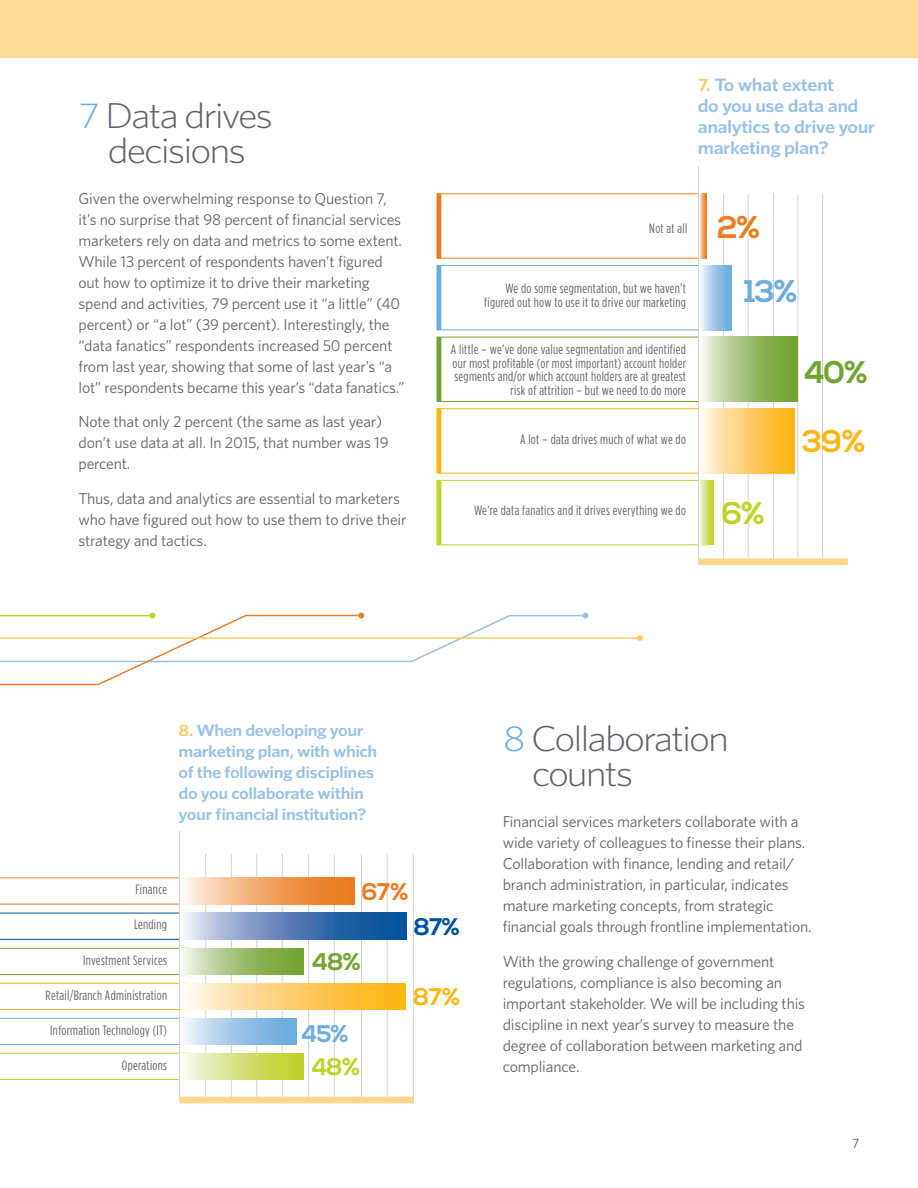
<style>
.page{position:relative;width:918px;height:1188px;background:#fff}
.page>*{position:absolute;margin:0;border:0;box-sizing:border-box;transform-origin:0 0}
.t1{font:300 36px/34.5px "Whitney";letter-spacing:-.05em;color:#5f6369;text-align:center;scale:1.12 1}
.t2{font:700 31.2px "Nexa";color:#73a432}
.t3{font:700 31.2px "Nexa";color:#fcb615}
.t4{font:700 31.2px "Nexa";color:#6caddf}
.t5{font:700 31.2px "Nexa";color:#ea7d22}
.t6{font:700 31.2px "Nexa";color:#c0d32b}
.t7{font:700 24px "Nexa";color:#c0d32b}
.t8{font:700 24px "Nexa";color:#fcb615}
.t9{font:700 24px "Nexa";color:#73a432}
.t10{font:700 24px "Nexa";color:#ea7d22}
.t11{font:700 24px "Nexa";color:#6caddf}
.t12{font:700 24px "Nexa";color:#01529a}
.t13{font:600 18px/21px "Whitney";letter-spacing:-.025em;color:#98c2e7;scale:1.12 1}
.t14{font:600 16.5px/21px "Whitney";letter-spacing:-.025em;color:#98c2e7;scale:1.12 1}
.t15{font:15.75px/21px "Whitney";letter-spacing:-.01em;color:#5f6369}
.t16{font:13.5px/13.5px "Gotham Condensed";letter-spacing:.025em;color:#5f6369;text-align:right}
.t17{font:300 13.5px "Whitney";color:#231f20}
.s1{color:#6caddf}
.s2{color:#feca66}
</style>
<div class="page">
<svg style="left:0;top:878px;width:179px;height:26px"></svg>
<svg style="left:0;top:913px;width:179px;height:27px"></svg>
<svg style="left:0;top:948px;width:179px;height:27px"></svg>
<svg style="left:0;top:983px;width:179px;height:27px"></svg>
<svg style="left:0;top:1018px;width:179px;height:27px"></svg>
<svg style="left:0;top:1053px;width:179px;height:27px"></svg>
<div style="left:437px;top:337px;width:305px;height:65px;border:1px solid #73a432"></div>
<div style="left:437px;top:265px;width:286px;height:65px;border:1px solid #6caddf"></div>
<div style="left:437px;top:480px;width:269px;height:65px;border:1px solid #c0d32b"></div>
<hr style="left:748px;top:194px;width:1px;height:367px;background:#d1d2d4">
<hr style="left:773px;top:194px;width:1px;height:365px;background:#d1d2d4">
<hr style="left:798px;top:194px;width:1px;height:364px;background:#d1d2d4">
<hr style="left:822px;top:194px;width:1px;height:364px;background:#d1d2d4">
<hr style="left:723px;top:194px;width:1px;height:365px;background:#d1d2d4">
<svg style="left:701px;top:409px;width:94px;height:64px;background:#fdcf71"></svg>
<svg style="left:699px;top:337px;width:99px;height:65px;background:#a5c37b"></svg>
<svg style="left:699px;top:265px;width:33px;height:65px;background:#a4caea"></svg>
<svg style="left:699px;top:194px;width:7px;height:64px"></svg>
<svg style="left:699px;top:480px;width:15px;height:65px"></svg>
<hr style="left:698px;top:166px;width:1px;height:393px;background:#d1d2d4">
<div style="left:698px;top:558px;width:150px;height:7px;background:#fed78f"></div>
<hr style="left:437px;top:337px;width:4px;height:65px;background:#73a432">
<hr style="left:437px;top:408px;width:4px;height:65px;background:#fcb615">
<hr style="left:437px;top:480px;width:4px;height:65px;background:#c0d32b">
<hr style="left:437px;top:265px;width:4px;height:65px;background:#6caddf">
<hr style="left:437px;top:194px;width:4px;height:64px;background:#ea7d22">
<hr style="left:231px;top:854px;width:1px;height:248px;background:#d1d2d4">
<hr style="left:308px;top:854px;width:1px;height:246px;background:#d1d2d4">
<hr style="left:361px;top:854px;width:1px;height:246px;background:#d1d2d4">
<hr style="left:387px;top:854px;width:1px;height:246px;background:#d1d2d4">
<hr style="left:413px;top:854px;width:1px;height:246px;background:#d1d2d4">
<hr style="left:334px;top:854px;width:1px;height:246px;background:#d1d2d4">
<hr style="left:257px;top:854px;width:1px;height:246px;background:#d1d2d4">
<hr style="left:282px;top:854px;width:1px;height:246px;background:#d1d2d4">
<hr style="left:206px;top:854px;width:1px;height:247px;background:#d1d2d4">
<svg style="left:186px;top:983px;width:220px;height:27px;background:#fdcf70"></svg>
<svg style="left:183px;top:948px;width:121px;height:27px;background:#a3c178"></svg>
<svg style="left:184px;top:913px;width:223px;height:27px;background:#5e86bb"></svg>
<svg style="left:184px;top:1053px;width:120px;height:27px;background:#d5e17b"></svg>
<svg style="left:184px;top:878px;width:170px;height:26px;background:#f2aa6e"></svg>
<svg style="left:184px;top:1018px;width:112px;height:27px;background:#a0c8e9"></svg>
<hr style="left:179px;top:831px;width:1px;height:270px;background:#d1d2d4">
<div style="left:179px;top:1097px;width:235px;height:6px;background:#fed78f"></div>
<hr style="left:0;top:637px;width:640px;height:2px;background:#feca64">
<svg style="left:637px;top:635px;width:6px;height:6px"></svg>
<svg style="left:0;top:613px;width:588px;height:73px"></svg>
<div style="left:0;top:0;width:918px;height:57px;background:#feda99"></div>
<h1 class="t1" style="left:78px;top:97px;width:175px"><span class="s1">7</span> Data drives decisions</h1>
<p class="t15" style="left:78px;top:188px;width:328px">Given the overwhelming response to Question 7, it’s no surprise that 98 percent of financial services marketers rely on data and metrics to some extent.<br>While 13 percent of respondents haven’t figured out how to optimize it to drive their marketing spend and activities, 79 percent use it “a little” (40 percent) or “a lot” (39 percent). Interestingly, the “data fanatics” respondents increased 50 percent from last year, showing that some of last year’s “a lot” respondents became this year’s “data fanatics.”</p>
<p class="t15" style="left:78px;top:411px;width:312px">Note that only 2 percent (the same as last year) don’t use data at all. In 2015, that number was 19 percent.</p>
<p class="t15" style="left:78px;top:488px;width:330px">Thus, data and analytics are essential to marketers who have figured out how to use them to drive their strategy and tactics.</p>
<p class="t13" style="left:698px;top:74px;width:160px"><span class="s2">7.</span> To what extent<br>do you use data and analytics to drive your marketing plan?</p>
<p class="t16" style="left:649px;top:221px;width:40px">Not at all</p>
<p class="t16" style="left:484px;top:282px;width:203px">We do some segmentation, but we haven’t figured out how to use it to drive our marketing</p>
<p class="t16" style="left:451px;top:343px;width:237px">A little – we’ve done value segmentation and identified our most profitable (or most important) account holder segments and/or which account holders are at greatest risk of attrition – but we need to do more</p>
<p class="t16" style="left:520px;top:433px;width:167px">A lot – data drives much of what we do</p>
<p class="t16" style="left:474px;top:503px;width:213px">We’re data fanatics and it drives everything we do</p>
<h2 class="t5" style="left:717px;top:209px;width:45px">2%</h2>
<h2 class="t4" style="left:744px;top:274px;width:55px">13%</h2>
<h2 class="t2" style="left:804px;top:354px;width:66px">40%</h2>
<h2 class="t6" style="left:722px;top:495px;width:45px">6%</h2>
<h2 class="t3" style="left:802px;top:424px;width:65px">39%</h2>
<p class="t14" style="left:179px;top:719px;width:179px"><span class="s2">8.</span> When developing your marketing plan, with which of the following disciplines do you collaborate within your financial institution?</p>
<h3 class="t10" style="left:362px;top:878px;width:48px">67%</h3>
<p class="t16" style="left:135px;top:882px;width:33px">Finance</p>
<p class="t16" style="left:134px;top:918px;width:35px">Lending</p>
<p class="t16" style="left:83px;top:953px;width:85px">Investment Services</p>
<p class="t16" style="left:46px;top:988px;width:123px">Retail/Branch Administration</p>
<p class="t16" style="left:50px;top:1023px;width:118px">Information Technology (IT)</p>
<p class="t16" style="left:122px;top:1059px;width:47px">Operations</p>
<h3 class="t7" style="left:311px;top:1053px;width:51px">48%</h3>
<h3 class="t12" style="left:414px;top:913px;width:48px">87%</h3>
<h3 class="t9" style="left:312px;top:948px;width:51px">48%</h3>
<h3 class="t8" style="left:413px;top:983px;width:49px">87%</h3>
<h3 class="t11" style="left:301px;top:1020px;width:49px">45%</h3>
<h1 class="t1" style="left:532px;top:720px;width:178px;text-align:left;text-indent:-29px"><span class="s1">8</span> Collaboration counts</h1>
<p class="t15" style="left:503px;top:811px;width:311px">Financial services marketers collaborate with a wide variety of colleagues to finesse their plans.<br>Collaboration with finance, lending and retail/ branch administration, in particular, indicates mature marketing concepts, from strategic financial goals through frontline implementation.</p>
<p class="t15" style="left:503px;top:950px;width:304px">With the growing challenge of government regulations, compliance is also becoming an important stakeholder. We will be including this discipline in next year’s survey to measure the degree of collaboration between marketing and compliance.</p>
<p class="t17" style="left:852px;top:1134px;width:9px">7</p>
</div>
